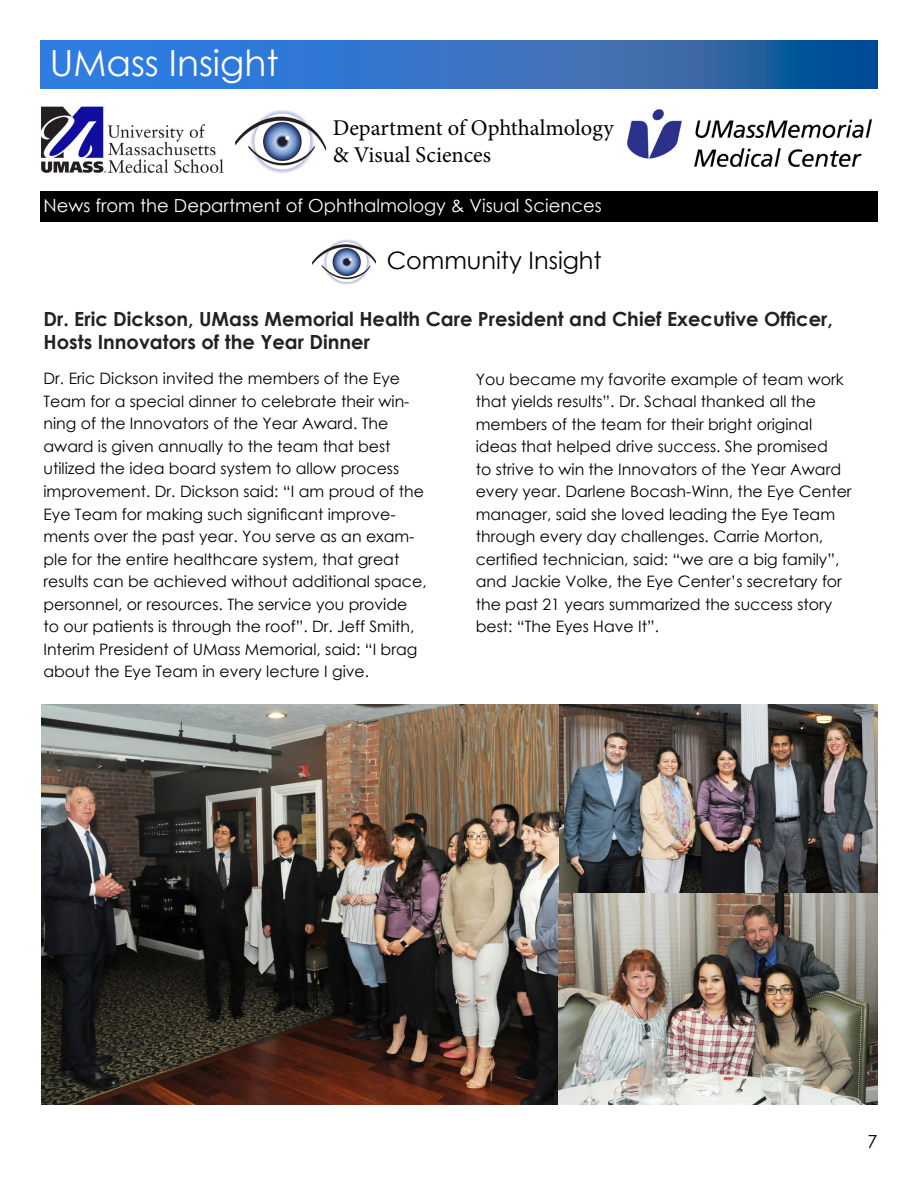
<style>
.page{position:relative;width:918px;height:1188px;background:#fff}
.page>*{position:absolute;margin:0;border:0;box-sizing:border-box;transform-origin:0 0}
.t1{font:36px "Century Gothic";color:#fff}
.t2{font:24px "Century Gothic";color:#000}
.t3{font:22.5px/27px "Minion Pro";color:#000}
.t4{font:700 19.5px/22.5px "Century Gothic";color:#222}
.t5{font:18px "Century Gothic";color:#fff}
.t6{font:18px "Century Gothic";color:#000}
.t7{font:15.75px/22.5px "Century Gothic";color:#000}
</style>
<div class="page">
<svg style="left:40px;top:40px;width:838px;height:48px;background:#2e6fc1"></svg>
<img style="left:236px;top:110px;width:91px;height:63px">
<img style="left:40px;top:106px;width:184px;height:67px">
<div style="left:40px;top:191px;width:838px;height:30px;background:#000"></div>
<img style="left:627px;top:109px;width:245px;height:58px">
<img style="left:42px;top:705px;width:836px;height:399px">
<img style="left:313px;top:239px;width:63px;height:46px">
<h1 class="t1" style="left:50px;top:38px;width:230px">UMass Insight</h1>
<h3 class="t3" style="left:333px;top:115px;width:283px">Department of Ophthalmology &amp; Visual Sciences</h3>
<p class="t5" style="left:43px;top:193px;width:560px">News from the Department of Ophthalmology &amp; Visual Sciences</p>
<h2 class="t2" style="left:387px;top:243px;width:217px">Community Insight</h2>
<p class="t4" style="left:43px;top:307px;width:791px">Dr. Eric Dickson, UMass Memorial Health Care President and Chief Executive Officer,<br>Hosts Innovators of the Year Dinner</p>
<p class="t7" style="left:43px;top:367px;width:385px">Dr. Eric Dickson invited the members of the Eye Team for a special dinner to celebrate their win&shy;ning of the Innovators of the Year Award. The award is given annually to the team that best utilized the idea board system to allow process improvement. Dr. Dickson said: “I am proud of the Eye Team for making such significant improve&shy;ments over the past year. You serve as an exam&shy;ple for the entire healthcare system, that great results can be achieved without additional space, personnel, or resources. The service you provide to our patients is through the roof”. Dr. Jeff Smith, Interim President of UMass Memorial, said: “I brag about the Eye Team in every lecture I give.</p>
<p class="t7" style="left:476px;top:367px;width:377px">You became my favorite example of team work that yields results”. Dr. Schaal thanked all the members of the team for their bright original ideas that helped drive success. She promised<br>to strive to win the Innovators of the Year Award every year. Darlene Bocash-Winn, the Eye Center manager, said she loved leading the Eye Team through every day challenges. Carrie Morton, certified technician, said: “we are a big family”, and Jackie Volke, the Eye Center’s secretary for the past 21 years summarized the success story best: “The Eyes Have It”.</p>
<p class="t6" style="left:868px;top:1129px;width:11px">7</p>
</div>
